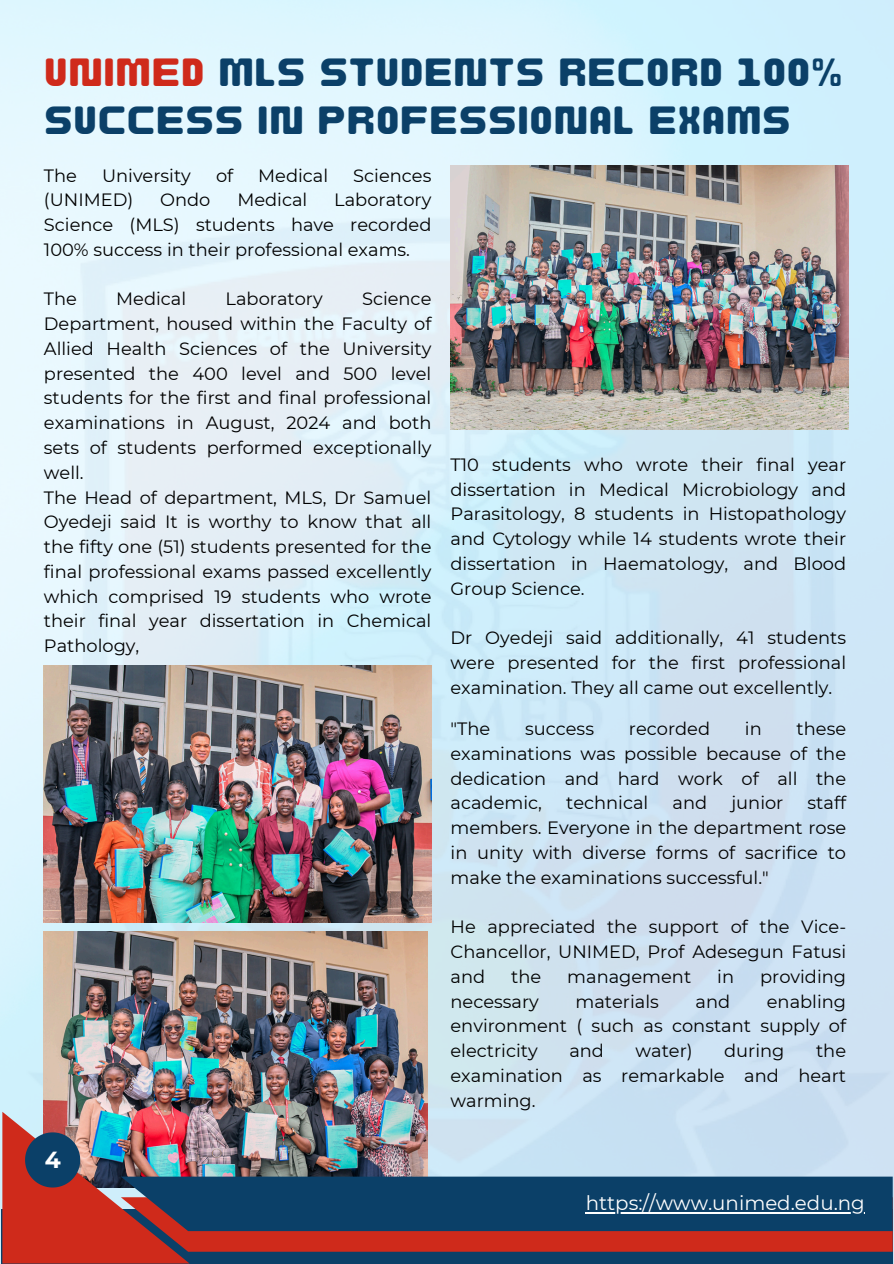
<style>
.page{position:relative;width:894px;height:1264px;background:#fff}
.page>*{position:absolute;margin:0;border:0;box-sizing:border-box;transform-origin:0 0}
.t1{font:500 34.35px/47.2px "Cosmic Octo";color:#0b4068}
.t2{font:700 23.25px "Montserrat";color:#fff}
.t3{font:19.8px "Montserrat";color:#fff}
.t4{font:17.85px/24.8px "Montserrat";color:#000;text-align:justify}
.s1{color:#cf2a1b}
</style>
<div class="page">
<img style="left:0;top:0;width:893px;height:1263px">
<img style="left:0;top:208px;width:893px;height:1018px">
<img style="left:44px;top:931px;width:384px;height:180px">
<img style="left:2px;top:1111px;width:890px;height:152px">
<img style="left:450px;top:165px;width:397px;height:265px">
<img style="left:44px;top:665px;width:387px;height:257px">
<hr style="left:585px;top:1211px;width:279px;height:2px;background:#fff">
<p class="t1" style="left:44px;top:49px;width:800px"><span class="s1">UNIMED</span> MLS STUDENTS RECORD 100%<br>SUCCESS IN PROFESSIONAL EXAMS</p>
<p class="t4" style="left:44px;top:163px;width:35px">The</p>
<p class="t4" style="left:102px;top:163px;width:90px">University</p>
<p class="t4" style="left:216px;top:163px;width:19px">of</p>
<p class="t4" style="left:258px;top:163px;width:71px">Medical</p>
<p class="t4" style="left:353px;top:163px;width:80px">Sciences</p>
<p class="t4" style="left:44px;top:188px;width:91px">(UNIMED)</p>
<p class="t4" style="left:160px;top:188px;width:52px">Ondo</p>
<p class="t4" style="left:237px;top:188px;width:71px">Medical</p>
<p class="t4" style="left:44px;top:188px;width:389px;text-indent:290px">Laboratory Science (MLS) students have recorded 100% success in their professional exams.</p>
<p class="t4" style="left:44px;top:287px;width:35px">The</p>
<p class="t4" style="left:116px;top:287px;width:71px">Medical</p>
<p class="t4" style="left:225px;top:287px;width:99px">Laboratory</p>
<p class="t4" style="left:44px;top:287px;width:389px;text-indent:318px">Science Department, housed within the Faculty of Allied Health Sciences of the University presented the 400 level and 500 level students for the first and final professional examinations in August, 2024 and both sets of students performed exceptionally well.</p>
<p class="t4" style="left:44px;top:485px;width:389px">The Head of department, MLS, Dr Samuel Oyedeji said It is worthy to know that all the fifty one (51) students presented for the final professional exams passed excellently which comprised 19 students who wrote their final year dissertation in Chemical Pathology,</p>
<p class="t4" style="left:450px;top:452px;width:397px">T10 students who wrote their final year dissertation in Medical Microbiology and Parasitology, 8 students in Histopathology and Cytology while 14 students wrote their dissertation in Haematology, and Blood Group Science.</p>
<p class="t4" style="left:450px;top:625px;width:397px">Dr Oyedeji said additionally, 41 students were presented for the first professional examination. They all came out excellently.</p>
<p class="t2" style="left:45px;top:1145px;width:17px">4</p>
<p class="t4" style="left:450px;top:716px;width:397px;text-indent:346px">these examinations was possible because of the dedication and hard work of all the academic,</p>
<p class="t4" style="left:450px;top:716px;width:41px">"The</p>
<p class="t4" style="left:525px;top:716px;width:70px">success</p>
<p class="t4" style="left:628px;top:716px;width:83px">recorded</p>
<p class="t4" style="left:744px;top:716px;width:18px">in</p>
<p class="t4" style="left:450px;top:790px;width:397px;text-indent:357px">staff members. Everyone in the department rose in unity with diverse forms of sacrifice to make the examinations successful."</p>
<p class="t4" style="left:450px;top:914px;width:397px">He appreciated the support of the Vice-Chancellor, UNIMED, Prof Adesegun Fatusi and</p>
<p class="t4" style="left:566px;top:790px;width:84px">technical</p>
<p class="t4" style="left:672px;top:790px;width:36px">and</p>
<p class="t4" style="left:731px;top:790px;width:54px">junior</p>
<p class="t4" style="left:511px;top:964px;width:32px">the</p>
<p class="t4" style="left:567px;top:964px;width:125px">management</p>
<p class="t4" style="left:717px;top:964px;width:18px">in</p>
<p class="t4" style="left:759px;top:964px;width:87px">providing</p>
<p class="t4" style="left:450px;top:988px;width:90px">necessary</p>
<p class="t4" style="left:575px;top:988px;width:85px">materials</p>
<p class="t4" style="left:695px;top:988px;width:36px">and</p>
<p class="t4" style="left:450px;top:988px;width:397px;text-indent:316px">enabling environment ( such as constant supply of electricity</p>
<p class="t4" style="left:450px;top:1038px;width:397px;text-indent:365px">the examination as remarkable and heart warming.</p>
<p class="t4" style="left:569px;top:1038px;width:36px">and</p>
<p class="t4" style="left:635px;top:1038px;width:59px">water)</p>
<p class="t4" style="left:724px;top:1038px;width:62px">during</p>
<p class="t3" style="left:585px;top:1190px;width:280px">https://www.unimed.edu.ng</p>
</div>
